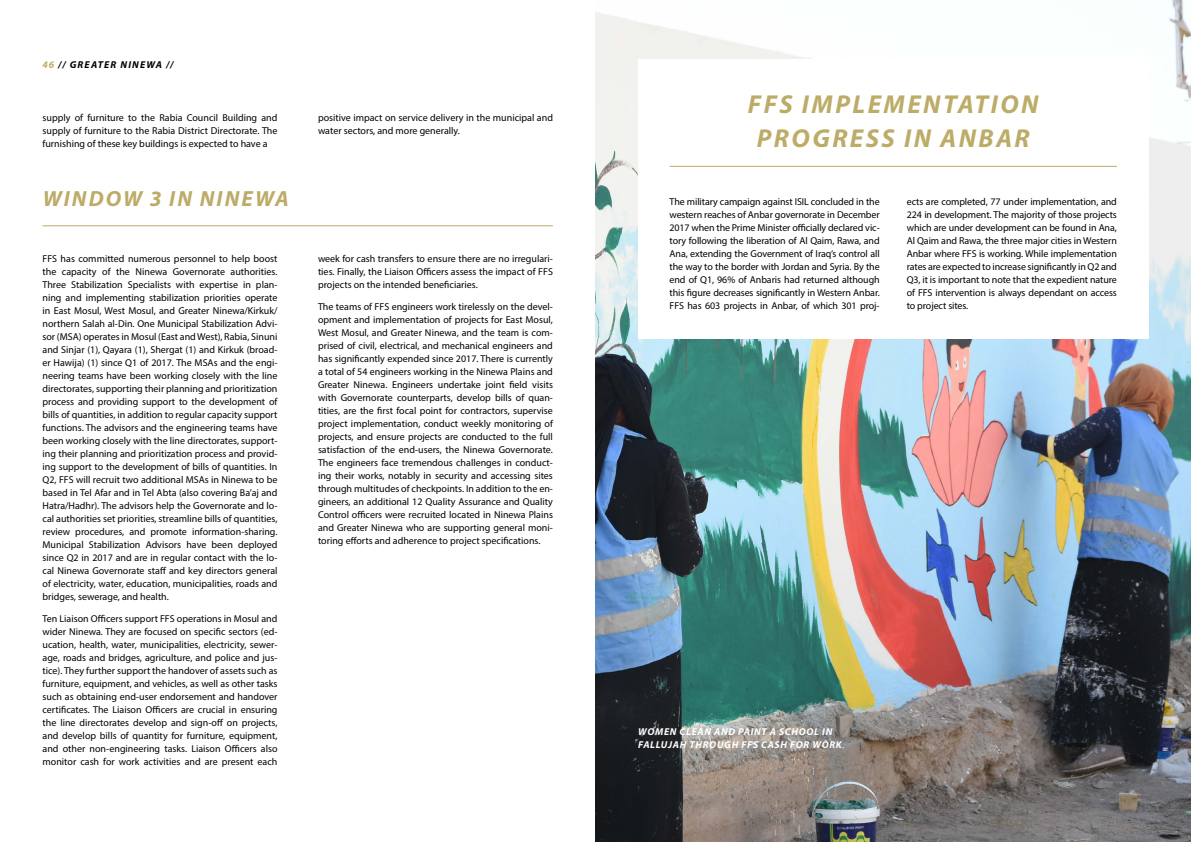
<style>
.page{position:relative;width:1191px;height:842px;background:#fff}
.page>*{position:absolute;margin:0;border:0;box-sizing:border-box;transform-origin:0 0}
.t1{font:italic 700 26px/34px "Myriad Pro";letter-spacing:.095em;color:#bdab68;text-align:center}
.t2{font:italic 700 22px "Myriad Pro";letter-spacing:.095em;color:#bdab68}
.t3{font:10px/13px "Myriad Pro";color:#000;text-align:justify}
.t4{font:italic 700 10px/13px "Myriad Pro";letter-spacing:.07em;color:#fff}
.t5{font:italic 700 10px "Myriad Pro";letter-spacing:.12em;color:#000}
.s1{color:#bdab68}
.s2{font-weight:400}
</style>
<div class="page">
<img style="left:595px;top:0;width:596px;height:842px">
<div style="left:638px;top:60px;width:510px;height:279px;background:#fff"></div>
<hr style="left:669px;top:166px;width:448px;height:1px;background:#bdab68">
<hr style="left:43px;top:225px;width:510px;height:1px;background:#bdab68">
<p class="t5" style="left:43px;top:58px;width:132px"><span class="s1">46</span> // GREATER NINEWA //</p>
<p class="t3" style="left:43px;top:111px;width:236px">supply of furniture to the Rabia Council Building and supply of furniture to the Rabia District Directorate. The furnishing of these key buildings is expected to have a</p>
<p class="t3" style="left:318px;top:111px;width:236px">positive impact on service delivery in the municipal and water sectors, and more generally.</p>
<h2 class="t2" style="left:43px;top:185px;width:247px">WINDOW 3 IN NINEWA</h2>
<p class="t3" style="left:43px;top:252px;width:236px">FFS has committed numerous personnel to help boost the capacity of the Ninewa Governorate authorities.<br>Three Stabilization Specialists with expertise in plan&shy;ning and implementing stabilization priorities operate in East Mosul, West Mosul, and Greater Ninewa/Kirkuk/ northern Salah al-Din. One Municipal Stabilization Advi&shy;sor (MSA) operates in Mosul (East and West), Rabia, Sinuni and Sinjar (1), Qayara (1), Shergat (1) and Kirkuk (broad&shy;er Hawija) (1) since Q1 of 2017. The MSAs and the engi&shy;neering teams have been working closely with the line directorates, supporting their planning and prioritization process and providing support to the development of bills of quantities, in addition to regular capacity support functions. The advisors and the engineering teams have been working closely with the line directorates, support&shy;ing their planning and prioritization process and provid&shy;ing support to the development of bills of quantities. In Q2, FFS will recruit two additional MSAs in Ninewa to be based in Tel Afar and in Tel Abta (also covering Ba’aj and Hatra/Hadhr). The advisors help the Governorate and lo&shy;cal authorities set priorities, streamline bills of quantities, review procedures, and promote information-sharing.<br>Municipal Stabilization Advisors have been deployed since Q2 in 2017 and are in regular contact with the lo&shy;cal Ninewa Governorate staff and key directors general of electricity, water, education, municipalities, roads and bridges, sewerage, and health.</p>
<p class="t3" style="left:43px;top:612px;width:236px">Ten Liaison Officers support FFS operations in Mosul and wider Ninewa. They are focused on specific sectors (ed&shy;ucation, health, water, municipalities, electricity, sewer&shy;age, roads and bridges, agriculture, and police and jus&shy;tice). They further support the handover of assets such as furniture, equipment, and vehicles, as well as other tasks such as obtaining end-user endorsement and handover certificates. The Liaison Officers are crucial in ensuring the line directorates develop and sign-off on projects, and develop bills of quantity for furniture, equipment, and other non-engineering tasks. Liaison Officers also monitor cash for work activities and are present each</p>
<p class="t3" style="left:318px;top:252px;width:236px">week for cash transfers to ensure there are no irregulari&shy;ties. Finally, the Liaison Officers assess the impact of FFS projects on the intended beneficiaries.</p>
<p class="t3" style="left:318px;top:300px;width:236px">The teams of FFS engineers work tirelessly on the devel&shy;opment and implementation of projects for East Mosul, West Mosul, and Greater Ninewa, and the team is com&shy;prised of civil, electrical, and mechanical engineers and has significantly expended since 2017. There is currently a total of 54 engineers working in the Ninewa Plains and Greater Ninewa. Engineers undertake joint field visits with Governorate counterparts, develop bills of quan&shy;tities, are the first focal point for contractors, supervise project implementation, conduct weekly monitoring of projects, and ensure projects are conducted to the full satisfaction of the end-users, the Ninewa Governorate.<br>The engineers face tremendous challenges in conduct&shy;ing their works, notably in security and accessing sites through multitudes of checkpoints. In addition to the en&shy;gineers, an additional 12 Quality Assurance and Quality Control officers were recruited located in Ninewa Plains and Greater Ninewa who are supporting general moni&shy;toring efforts and adherence to project specifications.</p>
<h1 class="t1" style="left:748px;top:86px;width:292px">FFS IMPLEMENTATION<br>PROGRESS IN ANBAR</h1>
<p class="t3" style="left:669px;top:195px;width:212px">The military campaign against ISIL concluded in the western reaches of Anbar governorate in December 2017 when the Prime Minister officially declared vic&shy;tory following the liberation of Al Qaim, Rawa, and Ana, extending the Government of Iraq’s control all the way to the border with Jordan and Syria. By the end of Q1, 96% of Anbaris had returned although this figure decreases significantly in Western Anbar.<br>FFS has 603 projects in Anbar, of which 301 proj-</p>
<p class="t3" style="left:906px;top:195px;width:212px">ects are completed, 77 under implementation, and 224 in development. The majority of those projects which are under development can be found in Ana, Al Qaim and Rawa, the three major cities in Western Anbar where FFS is working. While implementation rates are expected to increase significantly in Q2 and Q3, it is important to note that the expedient nature of FFS intervention is always dependant on access to project sites.</p>
<p class="t4" style="left:638px;top:725px;width:208px">WOMEN CLEAN AND PAINT A SCHOOL IN<br>FALLUJAH THROUGH FFS CASH FOR WORK<span class="s2">.</span></p>
</div>
